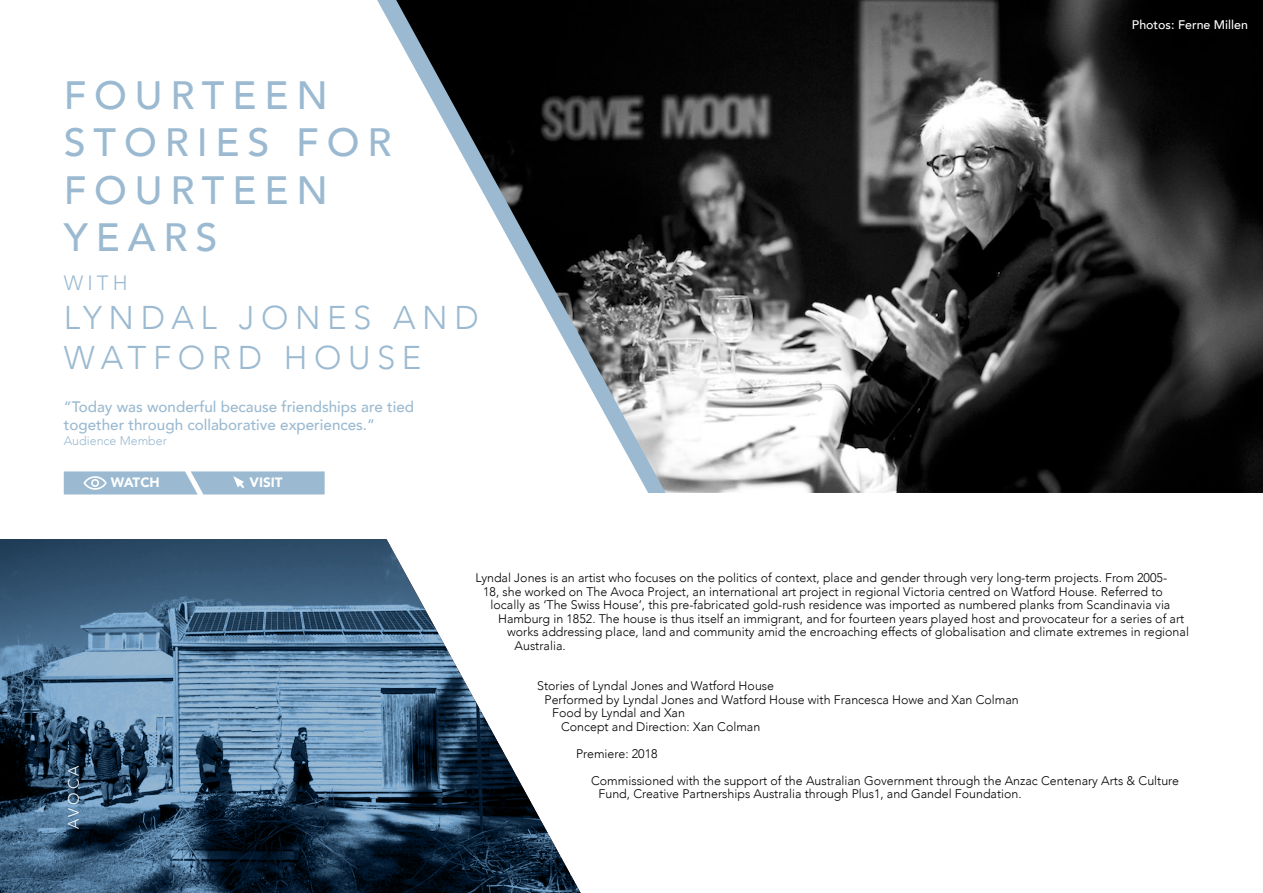
<style>
.page{position:relative;width:1263px;height:893px;background:#fff}
.page>*{position:absolute;margin:0;border:0;box-sizing:border-box;transform-origin:0 0}
.t1{font:500 39.45px/47.2px "Avenir";letter-spacing:.2em;color:#9bbad1}
.t2{font:300 32.85px/39.5px "Avenir";letter-spacing:.2em;color:#9bbad1}
.t3{font:300 20.7px "Avenir";color:#9bbad1}
.t4{font:500 15.15px/18.3px "Avenir";color:#9bbad1}
.t5{font:300 15px "Avenir";letter-spacing:.2em;color:#fff}
.t6{font:900 13.5px "Avenir";color:#fff}
.t7{font:300 12.45px/27px "Avenir";color:#000}
.t8{font:500 12.45px "Avenir";color:#fff}
.t9{font:300 12.45px "Avenir";color:#9bbad1}
</style>
<div class="page">
<img style="left:666px;top:0;width:597px;height:493px">
<svg style="left:377px;top:0;width:289px;height:493px"></svg>
<svg style="left:0;top:539px;width:581px;height:354px"></svg>
<svg style="left:64px;top:471px;width:261px;height:23px;background:#a2bed4"></svg>
<h1 class="t1" style="left:64px;top:69px;width:329px">FOURTEEN<br>STORIES FOR<br>FOURTEEN<br>YEARS</h1>
<h3 class="t3" style="left:64px;top:270px;width:66px">WITH</h3>
<h2 class="t2" style="left:64px;top:298px;width:416px">LYNDAL JONES AND<br>WATFORD HOUSE</h2>
<p class="t4" style="left:64px;top:397px;width:352px">“Today was wonderful because friendships are tied together through collaborative experiences.”</p>
<p class="t9" style="left:64px;top:434px;width:105px">Audience Member</p>
<p class="t6" style="left:111px;top:471px;width:51px">WATCH</p>
<p class="t6" style="left:249px;top:471px;width:34px">VISIT</p>
<p class="t8" style="left:1132px;top:14px;width:118px">Photos: Ferne Millen</p>
<p class="t5" style="left:65px;top:829px;width:65px;rotate:-90deg">AVOCA</p>
<p class="t7" style="left:476px;top:565px;width:693px">Lyndal Jones is an artist who focuses on the politics of context, place and gender through very long-term projects. From 2005-</p>
<p class="t7" style="left:483px;top:578px;width:681px">18, she worked on The Avoca Project, an international art project in regional Victoria centred on Watford House. Referred to</p>
<p class="t7" style="left:491px;top:592px;width:681px">locally as ‘The Swiss House’, this pre-fabricated gold-rush residence was imported as numbered planks from Scandinavia via</p>
<p class="t7" style="left:498px;top:605px;width:688px">Hamburg in 1852. The house is thus itself an immigrant, and for fourteen years played host and provocateur for a series of art</p>
<p class="t7" style="left:507px;top:619px;width:683px">works addressing place, land and community amid the encroaching effects of globalisation and climate extremes in regional</p>
<p class="t7" style="left:515px;top:632px;width:53px">Australia.</p>
<p class="t7" style="left:537px;top:673px;width:239px">Stories of Lyndal Jones and Watford House</p>
<p class="t7" style="left:545px;top:686px;width:476px">Performed by Lyndal Jones and Watford House with Francesca Howe and Xan Colman</p>
<p class="t7" style="left:552px;top:700px;width:134px">Food by Lyndal and Xan</p>
<p class="t7" style="left:561px;top:713px;width:201px">Concept and Direction: Xan Colman</p>
<p class="t7" style="left:591px;top:740px;width:589px;text-indent:-15px">Premiere: 2018<br>Commissioned with the support of the Australian Government through the Anzac Centenary Arts &amp; Culture</p>
<p class="t7" style="left:599px;top:781px;width:425px">Fund, Creative Partnerships Australia through Plus1, and Gandel Foundation.</p>
</div>
